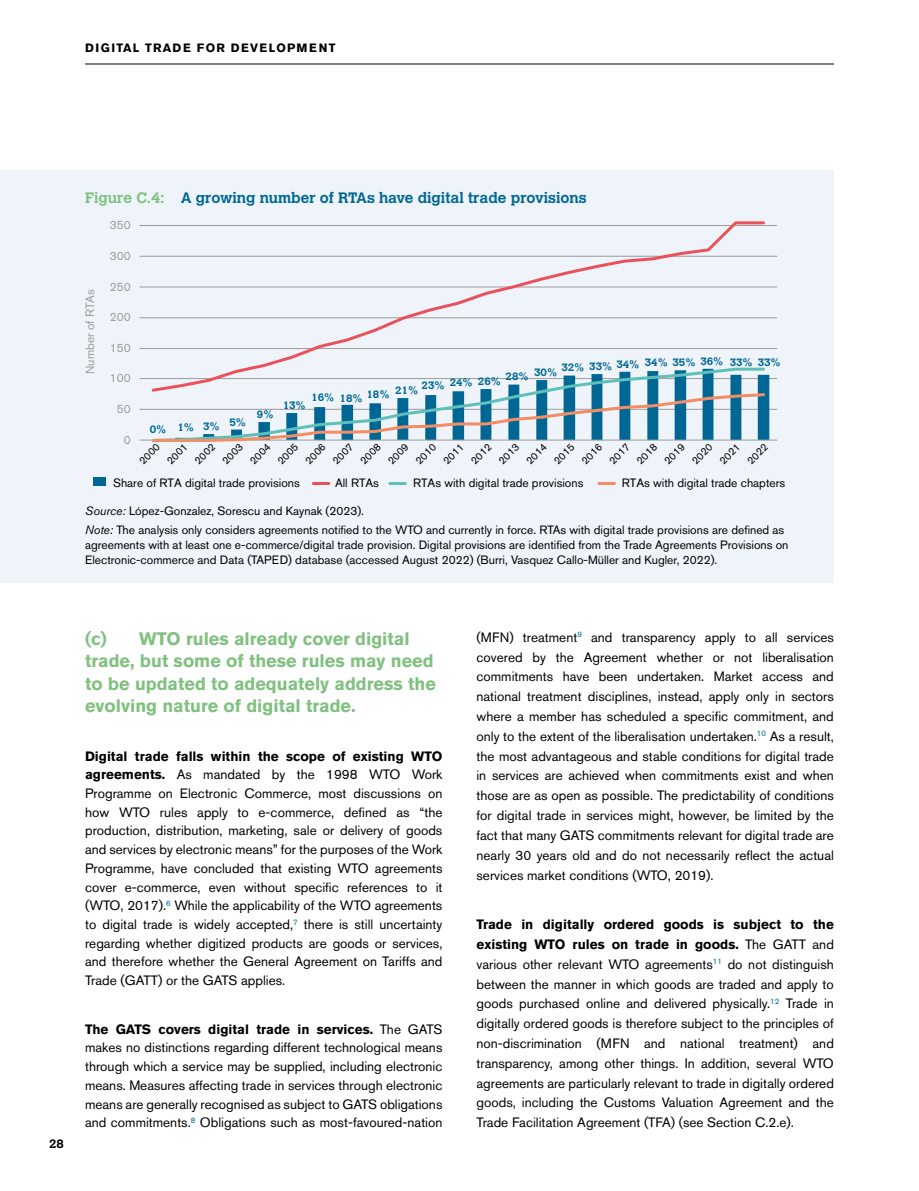
<style>
.page{position:relative;width:919px;height:1191px;background:#fff}
.page>*{position:absolute;margin:0;border:0;box-sizing:border-box;transform-origin:0 0}
.t1{font:700 18px/22.4px "Akzidenz Grotesk BE";color:#81c180}
.t2{font:700 15px "Calvert MT Std";color:#006795}
.t3{font:13.5px/19.8px "Akzidenz Grotesk BE";color:#000;text-align:justify}
.t4{font:12px/19.2px "Akzidenz Grotesk BE";color:#000}
.t5{font:12px "Akzidenz Grotesk BE";color:#9d9d9c}
.t6{font:700 12px "Akzidenz Grotesk BE";letter-spacing:.1em;color:#000}
.t7{font:700 12px "Calvert MT Std";color:#000}
.t8{font:10.5px "Akzidenz Grotesk BE";color:#000}
.t9{font:700 10.5px "Calvert MT Std";color:#006795}
.s1{color:#81c180}
.s2{font-style:italic}
.s3{font-weight:700}
</style>
<div class="page">
<hr style="left:85px;top:64px;width:748px;height:1px;background:#000">
<div style="left:0;top:170px;width:833px;height:413px;background:#eef4fa"></div>
<hr style="left:139px;top:409px;width:638px;height:1px;background:#9d9d9c">
<hr style="left:139px;top:378px;width:638px;height:1px;background:#9d9d9c">
<hr style="left:139px;top:348px;width:638px;height:1px;background:#9d9d9c">
<hr style="left:139px;top:317px;width:638px;height:1px;background:#9d9d9c">
<hr style="left:139px;top:287px;width:638px;height:1px;background:#9d9d9c">
<hr style="left:139px;top:256px;width:638px;height:1px;background:#9d9d9c">
<hr style="left:139px;top:225px;width:638px;height:1px;background:#9d9d9c">
<hr style="left:139px;top:440px;width:638px;height:1px;background:#9d9d9c">
<svg style="left:150px;top:221px;width:616px;height:145px"></svg>
<svg style="left:150px;top:369px;width:619px;height:73px"></svg>
<div style="left:93px;top:477px;width:13px;height:9px;background:#006795"></div>
<hr style="left:313px;top:482px;width:16px;height:3px;background:#ea515a">
<hr style="left:390px;top:482px;width:15px;height:3px;background:#5fbfb9">
<hr style="left:598px;top:482px;width:16px;height:3px;background:#f28d65">
<p class="t6" style="left:85px;top:40px;width:252px">DIGITAL TRADE FOR DEVELOPMENT</p>
<p class="t2" style="left:85px;top:188px;width:503px"><span class="s1">Figure C.4:</span> A growing number of RTAs have digital trade provisions</p>
<p class="t5" style="left:110px;top:218px;width:22px">350</p>
<p class="t5" style="left:83px;top:374px;width:87px;rotate:-90deg">Number of RTAs</p>
<p class="t5" style="left:110px;top:249px;width:22px">300</p>
<p class="t5" style="left:110px;top:279px;width:22px">250</p>
<p class="t5" style="left:110px;top:309px;width:22px">200</p>
<p class="t5" style="left:110px;top:340px;width:22px">150</p>
<p class="t5" style="left:110px;top:371px;width:22px">100</p>
<p class="t5" style="left:117px;top:402px;width:15px">50</p>
<p class="t5" style="left:124px;top:432px;width:8px">0</p>
<p class="t9" style="left:150px;top:420px;width:98px">0% 1% 3% 5%</p>
<p class="t9" style="left:257px;top:407px;width:18px">9%</p>
<p class="t9" style="left:283px;top:399px;width:25px">13%</p>
<p class="t9" style="left:311px;top:365px;width:471px">16% 18% 18% 21% 23% 24% 26% 28% 30% 32% 33% 34% 34% 35% 36% 33% 33%</p>
<p class="t8" style="left:136px;top:458px;width:26px;rotate:-45deg">2000</p>
<p class="t8" style="left:164px;top:458px;width:26px;rotate:-45deg">2001</p>
<p class="t8" style="left:192px;top:458px;width:26px;rotate:-45deg">2002</p>
<p class="t8" style="left:219px;top:458px;width:26px;rotate:-45deg">2003</p>
<p class="t8" style="left:247px;top:458px;width:26px;rotate:-45deg">2004</p>
<p class="t8" style="left:275px;top:458px;width:26px;rotate:-45deg">2005</p>
<p class="t8" style="left:302px;top:458px;width:26px;rotate:-45deg">2006</p>
<p class="t8" style="left:330px;top:458px;width:26px;rotate:-45deg">2007</p>
<p class="t8" style="left:357px;top:458px;width:26px;rotate:-45deg">2008</p>
<p class="t8" style="left:385px;top:458px;width:26px;rotate:-45deg">2009</p>
<p class="t8" style="left:413px;top:458px;width:26px;rotate:-45deg">2010</p>
<p class="t8" style="left:440px;top:458px;width:26px;rotate:-45deg">2011</p>
<p class="t8" style="left:468px;top:458px;width:26px;rotate:-45deg">2012</p>
<p class="t8" style="left:495px;top:458px;width:26px;rotate:-45deg">2013</p>
<p class="t8" style="left:523px;top:458px;width:26px;rotate:-45deg">2014</p>
<p class="t8" style="left:551px;top:458px;width:26px;rotate:-45deg">2015</p>
<p class="t8" style="left:578px;top:458px;width:26px;rotate:-45deg">2016</p>
<p class="t8" style="left:606px;top:458px;width:26px;rotate:-45deg">2017</p>
<p class="t8" style="left:634px;top:458px;width:26px;rotate:-45deg">2018</p>
<p class="t8" style="left:661px;top:458px;width:26px;rotate:-45deg">2019</p>
<p class="t8" style="left:689px;top:458px;width:26px;rotate:-45deg">2020</p>
<p class="t8" style="left:716px;top:458px;width:26px;rotate:-45deg">2021</p>
<p class="t8" style="left:744px;top:458px;width:26px;rotate:-45deg">2022</p>
<p class="t4" style="left:113px;top:473px;width:188px">Share of RTA digital trade provisions</p>
<p class="t4" style="left:335px;top:473px;width:46px">All RTAs</p>
<p class="t4" style="left:413px;top:473px;width:172px">RTAs with digital trade provisions</p>
<p class="t4" style="left:622px;top:473px;width:165px">RTAs with digital trade chapters</p>
<p class="t4" style="left:85px;top:501px;width:700px"><span class="s2">Source:</span> López-Gonzalez, Sorescu and Kaynak (2023).<br><span class="s2">Note:</span> The analysis only considers agreements notified to the WTO and currently in force. RTAs with digital trade provisions are defined as</p>
<p class="t4" style="left:85px;top:537px;width:705px;line-height:15px">agreements with at least one e-commerce/digital trade provision. Digital provisions are identified from the Trade Agreements Provisions on<br>Electronic-commerce and Data (TAPED) database (accessed August 2022) (Burri, Vasquez Callo-Müller and Kugler, 2022).</p>
<p class="t7" style="left:49px;top:1136px;width:16px">28</p>
<h1 class="t1" style="left:85px;top:627px;width:352px">(c) WTO rules already cover digital trade, but some of these rules may need to be updated to adequately address the evolving nature of digital trade.</h1>
<p class="t3" style="left:85px;top:746px;width:359px;line-height:18.8px"><span class="s3">Digital trade falls within the scope of existing WTO agreements.</span> As mandated by the 1998 WTO Work Programme on Electronic Commerce, most discussions on how WTO rules apply to e-commerce, defined as “the production, distribution, marketing, sale or delivery of goods and services by electronic means” for the purposes of the Work Programme, have concluded that existing WTO agreements cover e-commerce, even without specific references to it (WTO, 2017).<sup>6</sup> While the applicability of the WTO agreements to digital trade is widely accepted,<sup>7</sup> there is still uncertainty regarding whether digitized products are goods or services, and therefore whether the General Agreement on Tariffs and Trade (GATT) or the GATS applies.</p>
<p class="t3" style="left:85px;top:1019px;width:359px;line-height:18.8px"><span class="s3">The GATS covers digital trade in services.</span> The GATS makes no distinctions regarding different technological means through which a service may be supplied, including electronic means. Measures affecting trade in services through electronic means are generally recognised as subject to GATS obligations and commitments.<sup>8</sup> Obligations such as most-favoured-nation</p>
<p class="t3" style="left:476px;top:627px;width:359px">(MFN) treatment<sup>9</sup> and transparency apply to all services covered by the Agreement whether or not liberalisation commitments have been undertaken. Market access and national treatment disciplines, instead, apply only in sectors where a member has scheduled a specific commitment, and only to the extent of the liberalisation undertaken.<sup>10</sup> As a result, the most advantageous and stable conditions for digital trade in services are achieved when commitments exist and when those are as open as possible. The predictability of conditions for digital trade in services might, however, be limited by the fact that many GATS commitments relevant for digital trade are nearly 30 years old and do not necessarily reflect the actual services market conditions (WTO, 2019).</p>
<p class="t3" style="left:476px;top:914px;width:359px"><span class="s3">Trade in digitally ordered goods is subject to the existing WTO rules on trade in goods.</span> The GATT and various other relevant WTO agreements<sup>11</sup> do not distinguish between the manner in which goods are traded and apply to goods purchased online and delivered physically.<sup>12</sup> Trade in digitally ordered goods is therefore subject to the principles of non-discrimination (MFN and national treatment) and transparency, among other things. In addition, several WTO agreements are particularly relevant to trade in digitally ordered goods, including the Customs Valuation Agreement and the Trade Facilitation Agreement (TFA) (see Section C.2.e).</p>
</div>
